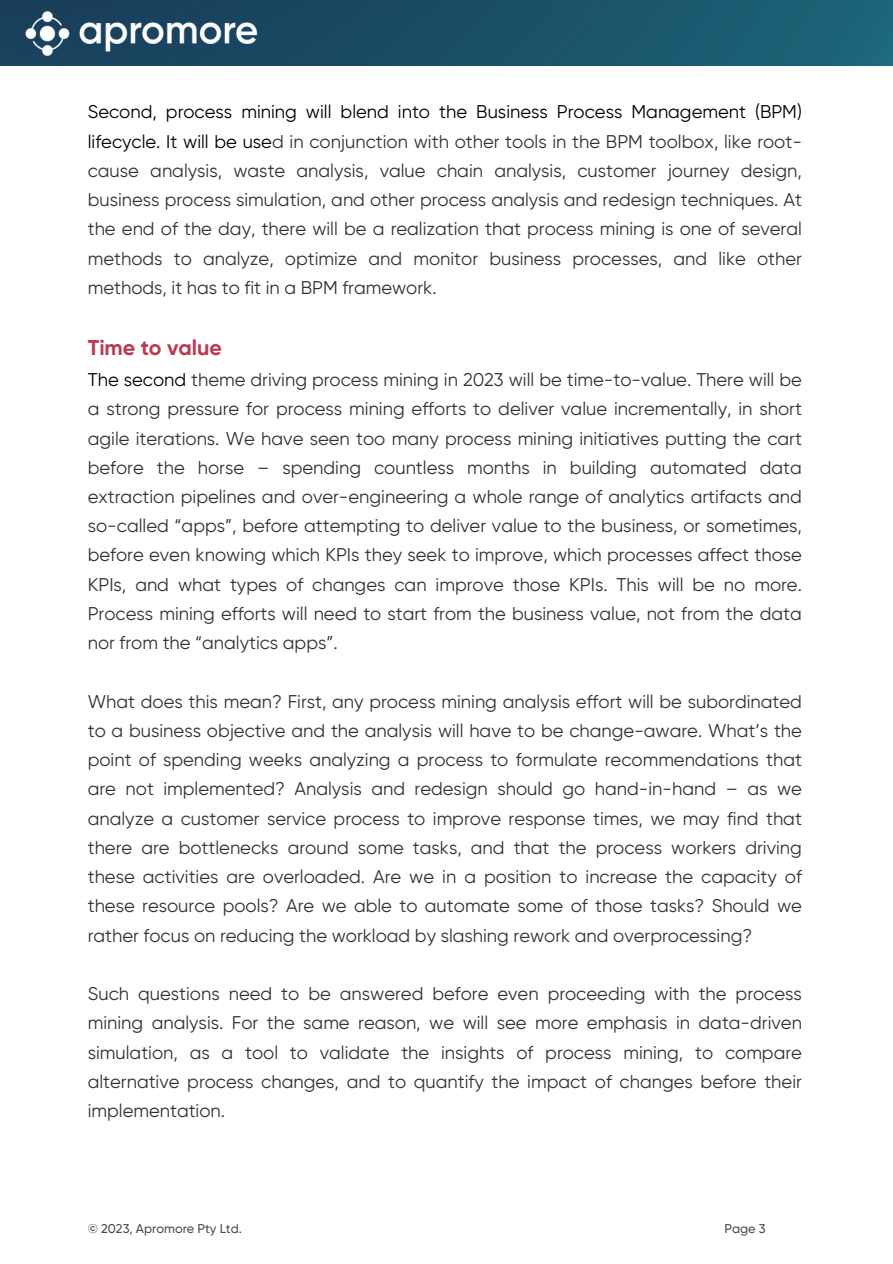
<style>
.page{position:relative;width:893px;height:1264px;background:#fff}
.page>*{position:absolute;margin:0;border:0;box-sizing:border-box;transform-origin:0 0}
.t1{font:700 21.45px "Gilroy";color:#bb3a50}
.t2{font:18.45px/29.2px "Gilroy";color:#333;text-align:justify}
.t3{font:500 12.75px "Gilroy";color:#4d4d4d}
.s1{color:#000}
</style>
<div class="page">
<img style="left:0;top:0;width:892px;height:65px">
<img style="left:23px;top:9px;width:236px;height:49px">
<p class="t2" style="left:88px;top:97px;width:715px"><span class="s1">Second, process mining will blend into the Business Process Management (BPM) lifecycle. It will be use</span>d in conjunction with other tools in the BPM toolbox, like root&shy;cause analysis, waste analysis, value chain analysis, customer journey design, business process simulation, and other process analysis and redesign techniques. At the end of the day, there will be a realization that process mining is one of several methods to analyze, optimize and monitor business processes, and like other methods, it has to fit in a BPM framework.</p>
<p class="t1" style="left:88px;top:334px;width:136px">Time to value</p>
<p class="t2" style="left:88px;top:365px;width:715px"><span class="s1">The second</span> theme driving process mining in 2023 will be time-to-value. There will be a strong pressure for process mining efforts to deliver value incrementally, in short agile iterations. We have seen too many process mining initiatives putting the cart before the horse – spending countless months in building automated data extraction pipelines and over-engineering a whole range of analytics artifacts and so-called “apps”, before attempting to deliver value to the business, or sometimes, before even knowing which KPIs they seek to improve, which processes affect those KPIs, and what types of changes can improve those KPIs. This will be no more.<br>Process mining efforts will need to start from the business value, not from the data nor from the “analytics apps”.</p>
<p class="t2" style="left:88px;top:686px;width:715px">What does this mean? First, any process mining analysis effort will be subordinated to a business objective and the analysis will have to be change-aware. What’s the point of spending weeks analyzing a process to formulate recommendations that are not implemented? Analysis and redesign should go hand-in-hand – as we analyze a customer service process to improve response times, we may find that there are bottlenecks around some tasks, and that the process workers driving these activities are overloaded. Are we in a position to increase the capacity of these resource pools? Are we able to automate some of those tasks? Should we rather focus on reducing the workload by slashing rework and overprocessing?</p>
<p class="t2" style="left:88px;top:979px;width:715px">Such questions need to be answered before even proceeding with the process mining analysis. For the same reason, we will see more emphasis in data-driven simulation, as a tool to validate the insights of process mining, to compare alternative process changes, and to quantify the impact of changes before their implementation.</p>
<p class="t3" style="left:88px;top:1221px;width:156px">© 2023, Apromore Pty Ltd.</p>
<p class="t3" style="left:724px;top:1221px;width:43px">Page 3</p>
</div>
